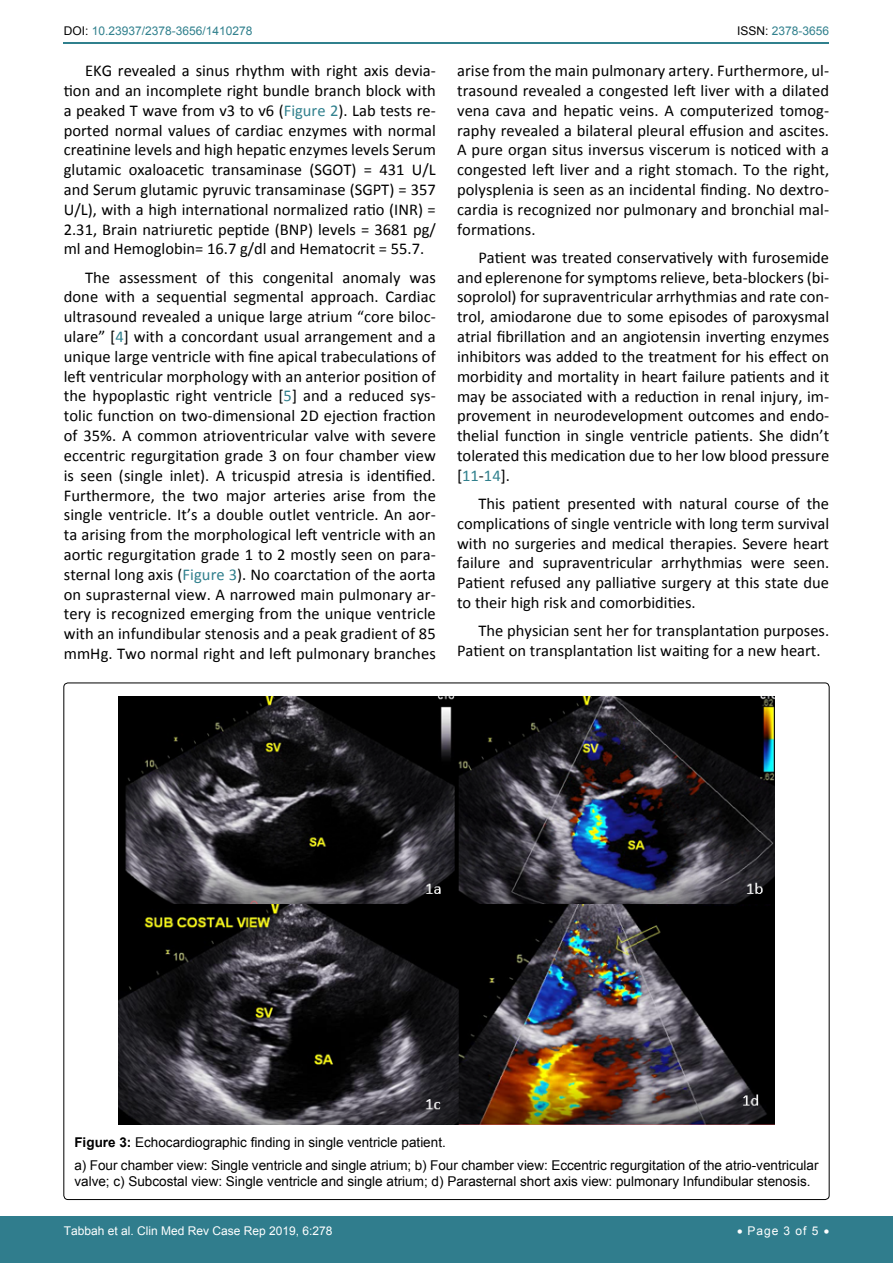
<style>
.page{position:relative;width:893px;height:1263px;background:#fff}
.page>*{position:absolute;margin:0;border:0;box-sizing:border-box;transform-origin:0 0}
.t1{font:16.5px/19.8px "Calibri";color:#000;text-align:justify}
.t2{font:13.5px/22.5px "Arial";color:#000}
.t3{font:12px "Arial";color:#fff}
.t4{font:12px "Arial";color:#30808d}
.s1{color:#000}
.s2{color:#30808d}
.s3{font-weight:700}
</style>
<div class="page">
<hr style="left:64px;top:43px;width:765px;height:1px;background:#30808d">
<div style="left:0;top:1217px;width:893px;height:46px;background:#307d8d"></div>
<img style="left:119px;top:696px;width:655px;height:429px">
<p class="t4" style="left:64px;top:23px;width:190px"><span class="s1">DOI:</span> 10.23937/2378-3656/1410278</p>
<p class="t4" style="left:737px;top:23px;width:94px"><span class="s1">ISSN:</span> 2378-3656</p>
<p class="t1" style="left:64px;top:61px;width:374px;text-indent:21px">EKG revealed a sinus rhythm with right axis devia&shy;tion and an incomplete right bundle branch block with a peaked T wave from v3 to v6 (<span class="s2">Figure 2</span>). Lab tests re&shy;ported normal values of cardiac enzymes with normal creatinine levels and high hepatic enzymes levels Serum glutamic oxaloacetic transaminase (SGOT) = 431 U/L and Serum glutamic pyruvic transaminase (SGPT) = 357<br>U/L), with a high international normalized ratio (INR) = 2.31, Brain natriuretic peptide (BNP) levels = 3681 pg/ ml and Hemoglobin= 16.7 g/dl and Hematocrit = 55.7.</p>
<p class="t1" style="left:64px;top:267px;width:374px;text-indent:21px">The assessment of this congenital anomaly was done with a sequential segmental approach. Cardiac ultrasound revealed a unique large atrium “core biloc&shy;ulare” [<span class="s2">4</span>] with a concordant usual arrangement and a unique large ventricle with fine apical trabeculations of left ventricular morphology with an anterior position of the hypoplastic right ventricle [<span class="s2">5</span>] and a reduced sys&shy;tolic function on two-dimensional 2D ejection fraction of 35%. A common atrioventricular valve with severe eccentric regurgitation grade 3 on four chamber view is seen (single inlet). A tricuspid atresia is identified.<br>Furthermore, the two major arteries arise from the single ventricle. It’s a double outlet ventricle. An aor&shy;ta arising from the morphological left ventricle with an aortic regurgitation grade 1 to 2 mostly seen on para&shy;sternal long axis (<span class="s2">Figure 3</span>). No coarctation of the aorta on suprasternal view. A narrowed main pulmonary ar&shy;tery is recognized emerging from the unique ventricle with an infundibular stenosis and a peak gradient of 85 mmHg. Two normal right and left pulmonary branches</p>
<p class="t1" style="left:457px;top:61px;width:374px">arise from the main pulmonary artery. Furthermore, ul&shy;trasound revealed a congested left liver with a dilated vena cava and hepatic veins. A computerized tomog&shy;raphy revealed a bilateral pleural effusion and ascites.<br>A pure organ situs inversus viscerum is noticed with a congested left liver and a right stomach. To the right, polysplenia is seen as an incidental finding. No dextro&shy;cardia is recognized nor pulmonary and bronchial mal&shy;formations.</p>
<p class="t1" style="left:457px;top:248px;width:374px;text-indent:21px">Patient was treated conservatively with furosemide and eplerenone for symptoms relieve, beta-blockers (bi&shy;soprolol) for supraventricular arrhythmias and rate con&shy;trol, amiodarone due to some episodes of paroxysmal atrial fibrillation and an angiotensin inverting enzymes inhibitors was added to the treatment for his effect on morbidity and mortality in heart failure patients and it may be associated with a reduction in renal injury, im&shy;provement in neurodevelopment outcomes and endo&shy;thelial function in single ventricle patients. She didn’t tolerated this medication due to her low blood pressure [<span class="s2">11</span>-<span class="s2">14</span>].</p>
<p class="t1" style="left:457px;top:494px;width:374px;text-indent:21px">This patient presented with natural course of the complications of single ventricle with long term survival with no surgeries and medical therapies. Severe heart failure and supraventricular arrhythmias were seen.<br>Patient refused any palliative surgery at this state due to their high risk and comorbidities.</p>
<p class="t1" style="left:457px;top:621px;width:374px;text-indent:21px">The physician sent her for transplantation purposes.<br>Patient on transplantation list waiting for a new heart.</p>
<p class="t2" style="left:74px;top:1131px;width:746px"><span class="s3">Figure 3:</span> Echocardiographic finding in single ventricle patient.<br>a) Four chamber view: Single ventricle and single atrium; b) Four chamber view: Eccentric regurgitation of the atrio-ventricular</p>
<p class="t2" style="left:74px;top:1170px;width:738px">valve; c) Subcostal view: Single ventricle and single atrium; d) Parasternal short axis view: pulmonary Infundibular stenosis.</p>
<p class="t3" style="left:64px;top:1223px;width:270px">Tabbah et al. Clin Med Rev Case Rep 2019, 6:278</p>
<p class="t3" style="left:737px;top:1223px;width:94px">• Page 3 of 5 •</p>
</div>
